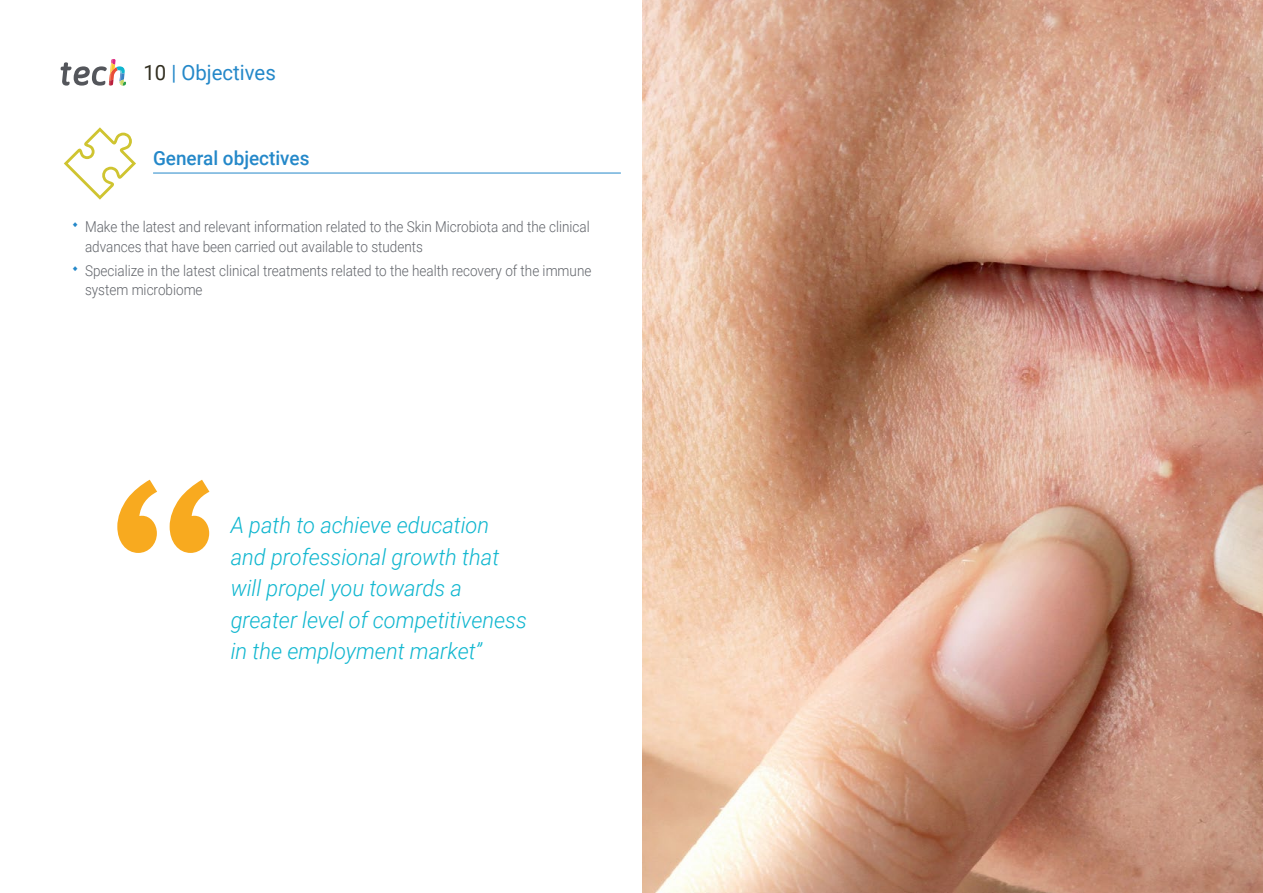
<style>
.page{position:relative;width:1263px;height:893px;background:#fff}
.page>*{position:absolute;margin:0;border:0;box-sizing:border-box;transform-origin:0 0}
.t1{font:italic 300 22.5px/31.5px "Roboto";color:#0fb6cf}
.t2{font:21px "Roboto";color:#2488c9}
.t3{font:500 19.5px "Roboto";color:#2488c9}
.t4{font:300 15px/19.5px "Roboto";color:#61646a;scale:.9 1}
.s1{color:#312e20}
</style>
<div class="page">
<img style="left:642px;top:0;width:621px;height:893px">
<svg style="left:61px;top:59px;width:65px;height:27px"></svg>
<svg style="left:117px;top:480px;width:92px;height:73px"></svg>
<hr style="left:153px;top:173px;width:468px;height:1px;background:#2488c9">
<svg style="left:64px;top:127px;width:72px;height:73px"></svg>
<h2 class="t2" style="left:144px;top:57px;width:134px"><span class="s1">10</span> | Objectives</h2>
<h3 class="t3" style="left:153px;top:144px;width:158px">General objectives</h3>
<p class="t4" style="left:85px;top:217px;width:562px">Make the latest and relevant information related to the Skin Microbiota and the clinical advances that have been carried out available to students</p>
<p class="t4" style="left:85px;top:260px;width:564px">Specialize in the latest clinical treatments related to the health recovery of the immune system microbiome</p>
<h1 class="t1" style="left:231px;top:509px;width:298px">A path to achieve education and professional growth that will propel you towards a greater level of competitiveness in the employment market”</h1>
</div>
